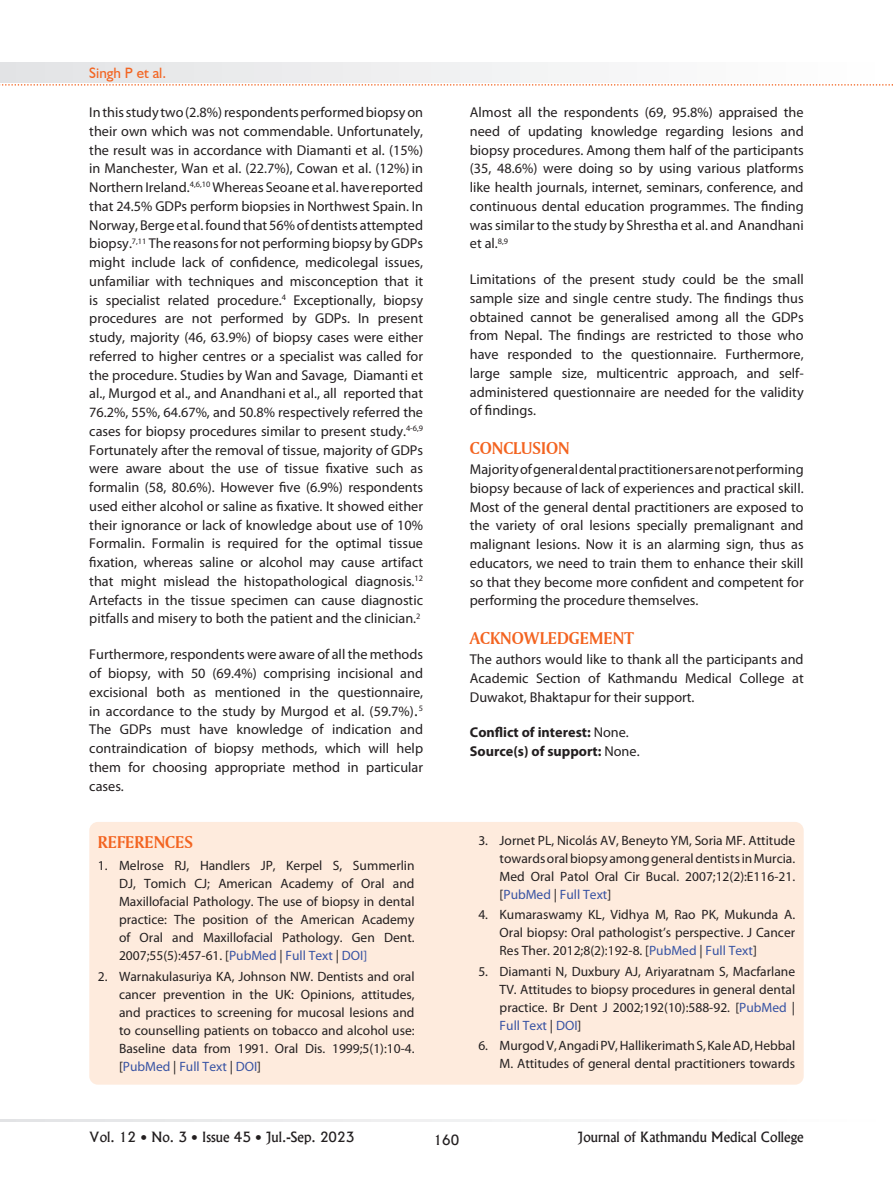
<style>
.page{position:relative;width:893px;height:1191px;background:#fff}
.page>*{position:absolute;margin:0;border:0;box-sizing:border-box;transform-origin:0 0}
.t1{font:18px "Amerigo BT Bold A";color:#f36421}
.t2{font:15px "Humanist 521 BT";color:#f36421}
.t3{font:14.25px/18.8px "Myriad Pro";color:#231f20;text-align:justify}
.t4{font:700 14.25px/18.8px "Myriad Pro";color:#231f20}
.t5{font:13.5px/18px "Myriad Pro";color:#231f20;text-align:justify}
.t6{font:13.5px "Alaska";color:#231f20}
.s1{font-family:"Trebuchet MS";font-size:13.5px}
.s2{color:#3853a3}
.s3{font-weight:400}
</style>
<div class="page">
<div style="left:0;top:63px;width:892px;height:20px;background:linear-gradient(to right,#e2e3e5,#fff)"></div>
<svg style="left:0;top:1119px;width:581px;height:2px"></svg>
<svg style="left:0;top:84px;width:893px;height:2px"></svg>
<div style="left:89px;top:822px;width:715px;height:262px;background:#feebdd;border-radius:9px"></div>
<p class="t2" style="left:89px;top:63px;width:78px">Singh P et al.</p>
<p class="t3" style="left:89px;top:103px;width:335px">In this study two (2.8%) respondents performed biopsy on their own which was not commendable. Unfortunately, the result was in accordance with Diamanti et al. (15%) in Manchester, Wan et al. (22.7%), Cowan et al. (12%) in Northern Ireland.<sup>4,6,10</sup> Whereas Seoane et al. havereported that 24.5% GDPs perform biopsies in Northwest Spain. In Norway, Berge et al. found that 56% of dentists attempted biopsy.<sup>7,11</sup> The reasons for not performing biopsy by GDPs might include lack of confidence, medicolegal issues, unfamiliar with techniques and misconception that it is specialist related procedure.<sup>4</sup> Exceptionally, biopsy procedures are not performed by GDPs. In present study, majority (46, 63.9%) of biopsy cases were either referred to higher centres or a specialist was called for the procedure. Studies by Wan and Savage, Diamanti et al., Murgod et al., and Anandhani et al., all reported that 76.2%, 55%, 64.67%, and 50.8% respectively referred the cases for biopsy procedures similar to present study.<sup>4-6,9<br></sup>Fortunately after the removal of tissue, majority of GDPs were aware about the use of tissue fixative such as formalin (58, 80.6%). However five (6.9%) respondents used either alcohol or saline as fixative. It showed either their ignorance or lack of knowledge about use of 10% Formalin. Formalin is required for the optimal tissue fixation, whereas saline or alcohol may cause artifact that might mislead the histopathological diagnosis.<sup>12<br></sup>Artefacts in the tissue specimen can cause diagnostic pitfalls and misery to both the patient and the clinician.<sup>2</sup></p>
<p class="t3" style="left:89px;top:645px;width:335px">Furthermore, respondents were aware of all the methods of biopsy, with 50 (69.4%) comprising incisional and excisional both as mentioned in the questionnaire, in accordance to the study by Murgod et al. (59.7%)<span class="s1">.</span><sup>5<br></sup>The GDPs must have knowledge of indication and contraindication of biopsy methods, which will help them for choosing appropriate method in particular cases.</p>
<p class="t1" style="left:98px;top:831px;width:97px">REFERENCES</p>
<p class="t5" style="left:119px;top:856px;width:297px;text-indent:-21px">1. Melrose RJ, Handlers JP, Kerpel S, Summerlin DJ, Tomich CJ; American Academy of Oral and Maxillofacial Pathology. The use of biopsy in dental practice: The position of the American Academy of Oral and Maxillofacial Pathology. Gen Dent.<br>2007;55(5):457-61. [<span class="s2">PubMed</span> | <span class="s2">Full Text</span> | <span class="s2">DOI]</span></p>
<p class="t5" style="left:119px;top:967px;width:297px;text-indent:-21px">2. Warnakulasuriya KA, Johnson NW. Dentists and oral cancer prevention in the UK: Opinions, attitudes, and practices to screening for mucosal lesions and to counselling patients on tobacco and alcohol use:<br>Baseline data from 1991. Oral Dis. 1999;5(1):10-4. [<span class="s2">PubMed</span> | <span class="s2">Full Text</span> | <span class="s2">DOI</span>]</p>
<p class="t3" style="left:470px;top:103px;width:335px">Almost all the respondents (69, 95.8%) appraised the need of updating knowledge regarding lesions and biopsy procedures. Among them half of the participants (35, 48.6%) were doing so by using various platforms like health journals, internet, seminars, conference, and continuous dental education programmes. The finding was similar to the study by Shrestha et al. and Anandhani et al.<sup>8,9</sup></p>
<p class="t3" style="left:470px;top:270px;width:335px">Limitations of the present study could be the small sample size and single centre study. The findings thus obtained cannot be generalised among all the GDPs from Nepal. The findings are restricted to those who have responded to the questionnaire. Furthermore, large sample size, multicentric approach, and self&shy;administered questionnaire are needed for the validity of findings.</p>
<p class="t1" style="left:470px;top:437px;width:101px">CONCLUSION</p>
<p class="t3" style="left:470px;top:460px;width:335px">Majority of general dental practitioners are not performing biopsy because of lack of experiences and practical skill.<br>Most of the general dental practitioners are exposed to the variety of oral lesions specially premalignant and malignant lesions. Now it is an alarming sign, thus as educators, we need to train them to enhance their skill so that they become more confident and competent for performing the procedure themselves.</p>
<p class="t1" style="left:470px;top:627px;width:166px">ACKNOWLEDGEMENT</p>
<p class="t3" style="left:470px;top:649px;width:335px">The authors would like to thank all the participants and Academic Section of Kathmandu Medical College at Duwakot, Bhaktapur for their support.</p>
<p class="t4" style="left:470px;top:722px;width:171px">Conflict of interest: <span class="s3">None.<br></span>Source(s) of support: <span class="s3">None.</span></p>
<p class="t5" style="left:500px;top:831px;width:297px;text-indent:-21px">3. Jornet PL, Nicolás AV, Beneyto YM, Soria MF. Attitude towards oral biopsy among general dentists in Murcia.<br>Med Oral Patol Oral Cir Bucal. 2007;12(2):E116-21. [<span class="s2">PubMed</span> | <span class="s2">Full Text</span>]</p>
<p class="t5" style="left:500px;top:905px;width:297px;text-indent:-21px">4. Kumaraswamy KL, Vidhya M, Rao PK, Mukunda A.<br>Oral biopsy: Oral pathologist’s perspective. J Cancer Res Ther. 2012;8(2):192-8. [<span class="s2">PubMed</span> | <span class="s2">Full Text</span>]</p>
<p class="t5" style="left:500px;top:962px;width:297px;text-indent:-21px">5. Diamanti N, Duxbury AJ, Ariyaratnam S, Macfarlane TV. Attitudes to biopsy procedures in general dental practice. Br Dent J 2002;192(10):588-92. [<span class="s2">PubMed</span> | <span class="s2">Full Text</span> | <span class="s2">DOI</span>]</p>
<p class="t5" style="left:478px;top:1036px;width:318px;text-align:right">6. Murgod V, Angadi PV, Hallikerimath S, Kale AD, Hebbal<br>M. Attitudes of general dental practitioners towards</p>
<p class="t6" style="left:89px;top:1129px;width:266px">Vol. 12 • No. 3 • Issue 45 • Jul.-Sep. 2023</p>
<p class="t6" style="left:434px;top:1131px;width:27px">160</p>
<p class="t6" style="left:578px;top:1129px;width:227px">Journal of Kathmandu Medical College</p>
</div>
